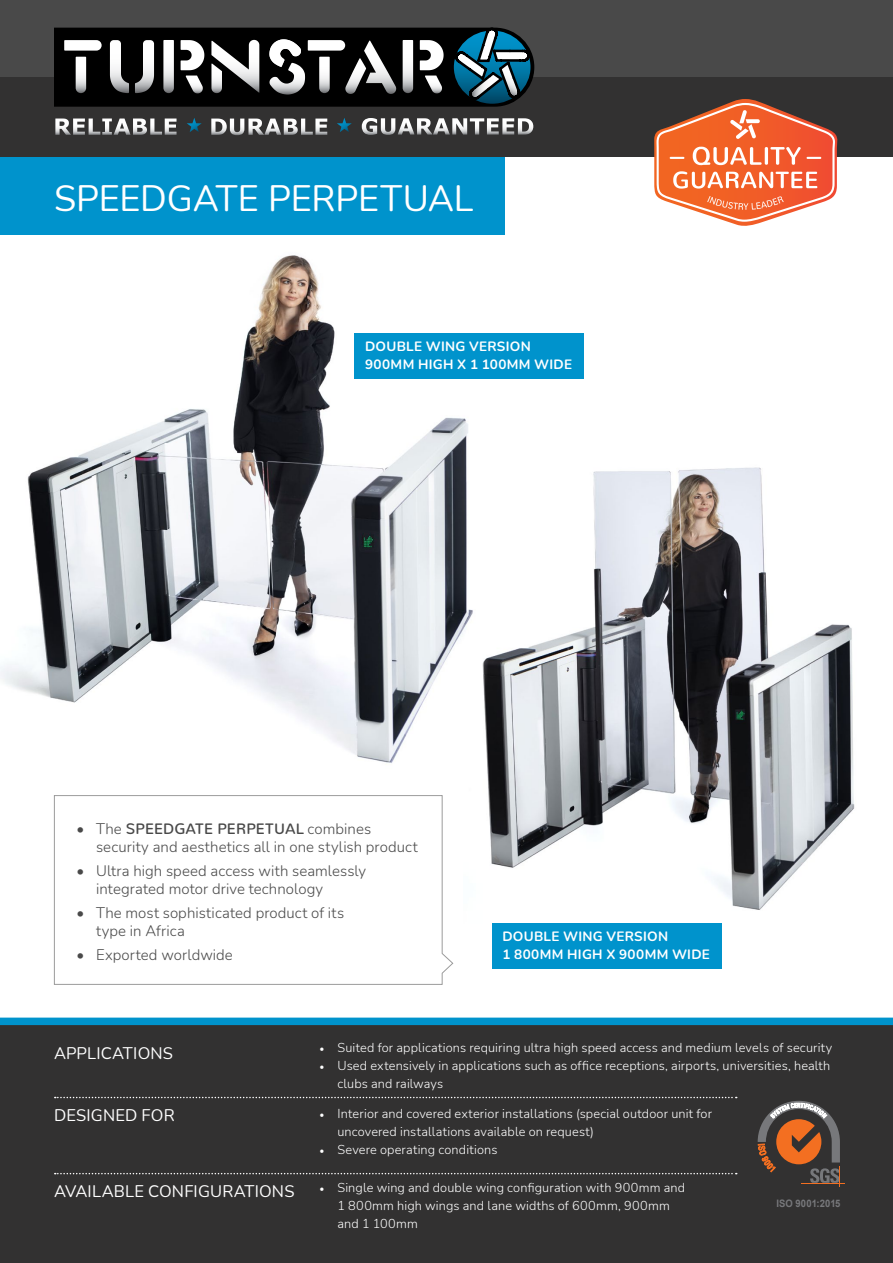
<style>
.page{position:relative;width:893px;height:1263px;background:#fff}
.page>*{position:absolute;margin:0;border:0;box-sizing:border-box;transform-origin:0 0}
.t1{font:36px "Nunito";letter-spacing:-.005em;color:#fff}
.t2{font:16.5px "Nunito";letter-spacing:.01em;color:#fff}
.t3{font:300 15px/18px "Nunito";letter-spacing:.005em;color:#494949}
.t4{font:700 13.5px/18px "Nunito";letter-spacing:.025em;color:#fff}
.t5{font:300 12.75px/18px "Nunito";letter-spacing:.01em;color:#fff}
.t6{font:700 10.35px "Arial";color:#77787b;scale:.92 1}
.s1{font-weight:500}
.s2{font-family:"Minion Pro";font-weight:400}
</style>
<div class="page">
<img style="left:0;top:255px;width:482px;height:508px">
<div style="left:0;top:1023px;width:893px;height:240px;background:#323131"></div>
<div style="left:0;top:149px;width:505px;height:85px;background:#0093cc"></div>
<div style="left:0;top:0;width:893px;height:156px;background:#323131"></div>
<svg style="left:55px;top:1097px;width:682px;height:1px"></svg>
<svg style="left:55px;top:1173px;width:682px;height:1px"></svg>
<svg style="left:54px;top:795px;width:400px;height:190px"></svg>
<div style="left:0;top:1017px;width:893px;height:8px;background:#0093cc"></div>
<div style="left:0;top:0;width:893px;height:76px;background:#494949"></div>
<svg style="left:187px;top:118px;width:15px;height:14px"></svg>
<svg style="left:337px;top:118px;width:15px;height:14px"></svg>
<svg style="left:55px;top:119px;width:122px;height:16px"></svg>
<svg style="left:211px;top:119px;width:116px;height:16px"></svg>
<svg style="left:362px;top:118px;width:171px;height:17px"></svg>
<svg style="left:54px;top:28px;width:480px;height:79px;background:#3c4447"></svg>
<svg style="left:654px;top:99px;width:185px;height:127px"></svg>
<hr style="left:801px;top:1183px;width:44px;height:1px;background:#f36f21">
<svg style="left:758px;top:1101px;width:82px;height:85px"></svg>
<img style="left:464px;top:449px;width:391px;height:461px">
<div style="left:354px;top:333px;width:230px;height:45px;background:#0093cc"></div>
<div style="left:492px;top:923px;width:229px;height:46px;background:#0093cc"></div>
<h1 class="t1" style="left:54px;top:173px;width:421px">SPEEDGATE PERPETUAL</h1>
<p class="t4" style="left:365px;top:336px;width:209px">DOUBLE WING VERSION<br>900MM HIGH X 1 100MM WIDE</p>
<p class="t3" style="left:96px;top:819px;width:323px;text-indent:-20px">• The <span class="s1">SPEEDGATE PERPETUAL</span> combines security and aesthetics all in one stylish product</p>
<p class="t3" style="left:96px;top:861px;width:272px;text-indent:-20px">• Ultra high speed access with seamlessly integrated motor drive technology</p>
<p class="t3" style="left:96px;top:903px;width:250px;text-indent:-20px">• The most sophisticated product of its type in Africa</p>
<p class="t3" style="left:77px;top:945px;width:158px">• Exported worldwide</p>
<p class="t4" style="left:502px;top:927px;width:209px">DOUBLE WING VERSION<br>1 800MM HIGH X 900MM WIDE</p>
<p class="t2" style="left:54px;top:1042px;width:120px">APPLICATIONS</p>
<p class="t2" style="left:54px;top:1103px;width:122px">DESIGNED FOR</p>
<p class="t2" style="left:54px;top:1180px;width:242px">AVAILABLE CONFIGURATIONS</p>
<p class="t5" style="left:319px;top:1038px;width:514px"><span class="s2">•</span> Suited for applications requiring ultra high speed access and medium levels of security</p>
<p class="t5" style="left:337px;top:1056px;width:494px;text-indent:-18px"><span class="s2">•</span> Used extensively in applications such as office receptions, airports, universities, health clubs and railways</p>
<p class="t5" style="left:337px;top:1104px;width:376px;text-indent:-18px"><span class="s2">•</span> Interior and covered exterior installations (special outdoor unit for uncovered installations available on request)</p>
<p class="t5" style="left:319px;top:1140px;width:180px"><span class="s2">•</span> Severe operating conditions</p>
<p class="t5" style="left:337px;top:1178px;width:349px;text-indent:-18px"><span class="s2">•</span> Single wing and double wing configuration with 900mm and<br>1 800mm high wings and lane widths of 600mm, 900mm and 1 100mm</p>
<p class="t6" style="left:776px;top:1196px;width:71px">ISO 9001:2015</p>
</div>
